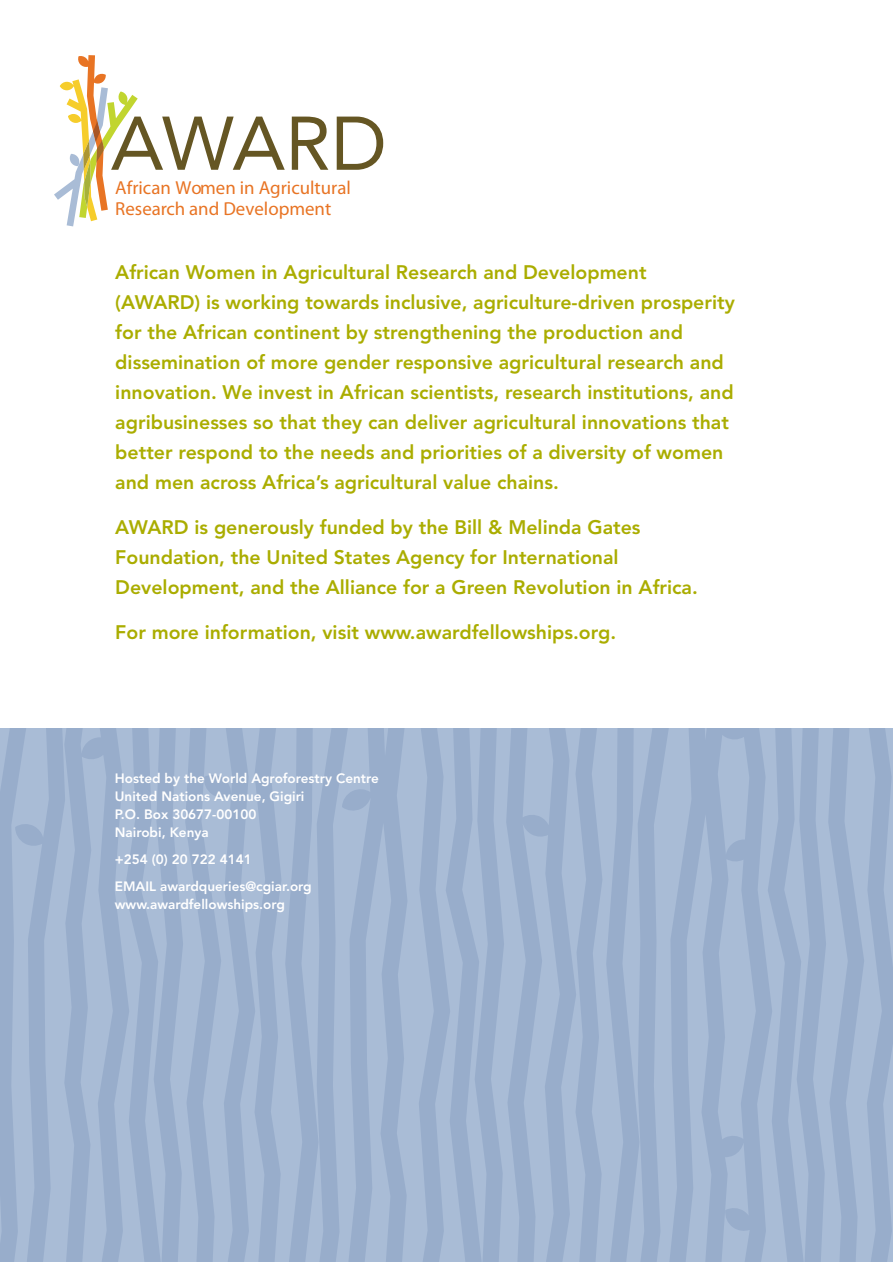
<style>
.page{position:relative;width:893px;height:1263px;background:#fff}
.page>*{position:absolute;margin:0;border:0;box-sizing:border-box;transform-origin:0 0}
.t1{font:800 19.5px/30px "Avenir LT Std";color:#aaad00}
.t2{font:18.9px/21px "Myriad Pro";color:#e87424}
.t3{font:800 13.5px/18px "Avenir LT Std";color:#fff}
</style>
<div class="page">
<svg style="left:674px;top:728px;width:94px;height:534px;background:#9fb4d0"></svg>
<svg style="left:418px;top:728px;width:256px;height:534px;background:#a0b4d0"></svg>
<svg style="left:768px;top:728px;width:125px;height:534px;background:#a0b4d0"></svg>
<svg style="left:0;top:728px;width:409px;height:534px;background:#a0b4d0"></svg>
<svg style="left:292px;top:117px;width:36px;height:53px"></svg>
<svg style="left:337px;top:117px;width:46px;height:53px"></svg>
<svg style="left:54px;top:55px;width:231px;height:171px"></svg>
<p class="t2" style="left:115px;top:177px;width:237px">African Women in Agricultural<br>Research and Development</p>
<p class="t1" style="left:115px;top:257px;width:621px">African Women in Agricultural Research and Development (AWARD) is working towards inclusive, agriculture-driven prosperity for the African continent by strengthening the production and dissemination of more gender responsive agricultural research and innovation. We invest in African scientists, research institutions, and agribusinesses so that they can deliver agricultural innovations that better respond to the needs and priorities of a diversity of women and men across Africa’s agricultural value chains.</p>
<p class="t1" style="left:115px;top:512px;width:584px">AWARD is generously funded by the Bill &amp; Melinda Gates<br>Foundation, the United States Agency for International<br>Development, and the Alliance for a Green Revolution in Africa.</p>
<p class="t1" style="left:115px;top:617px;width:502px">For more information, visit www.awardfellowships.org.</p>
<p class="t3" style="left:115px;top:769px;width:265px">Hosted by the World Agroforestry Centre<br>United Nations Avenue, Gigiri<br>P.O. Box 30677-00100<br>Nairobi, Kenya</p>
<p class="t3" style="left:115px;top:846px;width:198px;line-height:27px">+254 (0) 20 722 4141<br>EMAIL awardqueries@cgiar.org</p>
<p class="t3" style="left:115px;top:895px;width:171px">www.awardfellowships.org</p>
</div>
